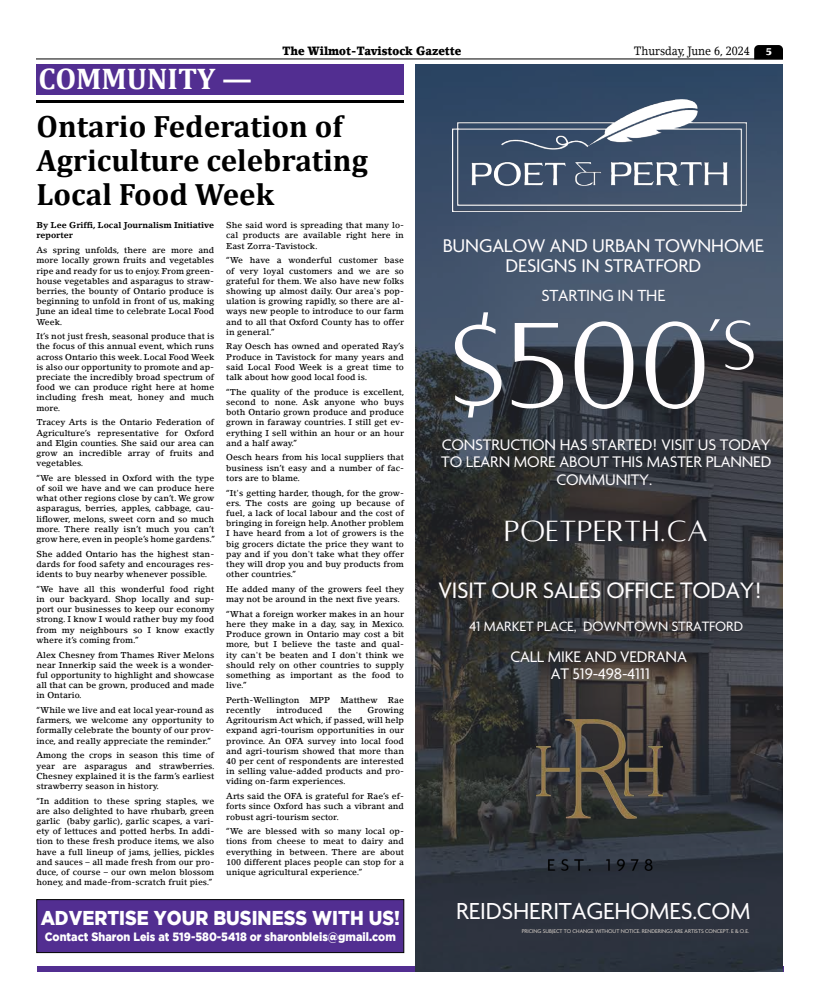
<style>
.page{position:relative;width:819px;height:1008px;background:#fff}
.page>*{position:absolute;margin:0;border:0;box-sizing:border-box;transform-origin:0 0}
.t1{font:133.2px "Alta caption";color:#fffdfe}
.t2{font:32.3px "Alta caption";letter-spacing:-.01em;color:#fffdfe}
.t3{font:700 31px/34px "Cambria";color:#000}
.t4{font:700 30px "Cambria";color:#fff}
.t5{font:25.1px "Agenda One";letter-spacing:-.01em;color:#fffdfe}
.t6{font:24.2px "Agenda One";letter-spacing:-.01em;color:#fffdfe}
.t7{font:900 20px "Gotham";color:#fff;scale:.9 1}
.t8{font:19.9px/20.5px "Agenda One";letter-spacing:-.01em;color:#fffdfe;text-align:center}
.t9{font:17.4px "Agenda One";letter-spacing:-.01em;color:#fffdfe}
.t10{font:16.6px/17.4px "Agenda One";letter-spacing:-.01em;color:#fffdfe;text-align:center}
.t11{font:14.7px "Agenda One";letter-spacing:-.01em;color:#fffdfe}
.t12{font:900 12px "Gotham";color:#fff;scale:.9 1}
.t13{font:900 12px "Lino Letter Std";color:#000;scale:.9 1}
.t14{font:12px "Lino Letter Std";color:#000;scale:.9 1}
.t15{font:900 10px "Lino Letter Std";color:#fff}
.t16{font:500 8.5px/10.2px "Lino Letter Std";color:#000;text-align:justify}
.t17{font:700 8.5px/10.2px "Lino Letter Std";color:#000}
.t18{font:5.9px "Agenda One";letter-spacing:-.01em;color:#d8d1ca}
</style>
<div class="page">
<hr style="left:36px;top:58px;width:747px;height:1px;background:#000">
<svg style="left:754px;top:45px;width:29px;height:14px"></svg>
<div style="left:37px;top:966px;width:747px;height:6px;background:#522e91"></div>
<div style="left:36px;top:899px;width:368px;height:54px;background:#522e91;border:1px solid #000"></div>
<div style="left:36px;top:64px;width:367px;height:31px;background:#522e91"></div>
<hr style="left:36px;top:100px;width:367px;height:3px;background:#000">
<img style="left:416px;top:64px;width:367px;height:908px">
<img style="left:536px;top:720px;width:127px;height:151px">
<img style="left:453px;top:99px;width:294px;height:112px">
<h3 class="t4" style="left:39px;top:58px;width:215px">COMMUNITY —</h3>
<h3 class="t13" style="left:282px;top:43px;width:201px">The Wilmot-Tavistock Gazette</h3>
<h3 class="t14" style="left:634px;top:43px;width:130px">Thursday, June 6, 2024</h3>
<p class="t15" style="left:766px;top:46px;width:8px">5</p>
<h3 class="t3" style="left:37px;top:109px;width:333px">Ontario Federation of<br>Agriculture celebrating<br>Local Food Week</h3>
<p class="t17" style="left:37px;top:220px;width:179px">By Lee Griffi, Local Journalism Initiative reporter</p>
<p class="t16" style="left:37px;top:245px;width:179px">As spring unfolds, there are more and more locally grown fruits and vegetables ripe and ready for us to enjoy. From green&shy;house vegetables and asparagus to straw&shy;berries, the bounty of Ontario produce is beginning to unfold in front of us, making June an ideal time to celebrate Local Food Week.</p>
<p class="t16" style="left:37px;top:331px;width:179px">It’s not just fresh, seasonal produce that is the focus of this annual event, which runs across Ontario this week. Local Food Week is also our opportunity to promote and ap&shy;preciate the incredibly broad spectrum of food we can produce right here at home including fresh meat, honey and much more.</p>
<p class="t16" style="left:37px;top:417px;width:179px">Tracey Arts is the Ontario Federation of Agriculture’s representative for Oxford and Elgin counties. She said our area can grow an incredible array of fruits and vegetables.</p>
<p class="t16" style="left:37px;top:473px;width:180px">“We are blessed in Oxford with the type of soil we have and we can produce here what other regions close by can’t. We grow asparagus, berries, apples, cabbage, cau&shy;liflower, melons, sweet corn and so much more. There really isn’t much you can’t grow here, even in people’s home gardens.”</p>
<p class="t16" style="left:37px;top:549px;width:179px">She added Ontario has the highest stan&shy;dards for food safety and encourages res&shy;idents to buy nearby whenever possible.</p>
<p class="t16" style="left:37px;top:584px;width:179px">“We have all this wonderful food right in our backyard. Shop locally and sup&shy;port our businesses to keep our economy strong. I know I would rather buy my food from my neighbours so I know exactly where it’s coming from.”</p>
<p class="t16" style="left:37px;top:649px;width:179px">Alex Chesney from Thames River Melons near Innerkip said the week is a wonder&shy;ful opportunity to highlight and showcase all that can be grown, produced and made in Ontario.</p>
<p class="t16" style="left:37px;top:705px;width:179px">“While we live and eat local year-round as farmers, we welcome any opportunity to formally celebrate the bounty of our prov&shy;ince, and really appreciate the reminder.”</p>
<p class="t16" style="left:37px;top:750px;width:180px">Among the crops in season this time of year are asparagus and strawberries.<br>Chesney explained it is the farm’s earliest strawberry season in history.</p>
<p class="t16" style="left:37px;top:796px;width:179px">“In addition to these spring staples, we are also delighted to have rhubarb, green garlic (baby garlic), garlic scapes, a vari&shy;ety of lettuces and potted herbs. In addi&shy;tion to these fresh produce items, we also have a full lineup of jams, jellies, pickles and sauces – all made fresh from our pro&shy;duce, of course – our own melon blossom honey, and made-from-scratch fruit pies.”</p>
<p class="t16" style="left:226px;top:220px;width:179px">She said word is spreading that many lo&shy;cal products are available right here in East Zorra-Tavistock.</p>
<p class="t16" style="left:226px;top:255px;width:179px">“We have a wonderful customer base of very loyal customers and we are so grateful for them. We also have new folks showing up almost daily. Our area's pop&shy;ulation is growing rapidly, so there are al&shy;ways new people to introduce to our farm and to all that Oxford County has to offer in general.”</p>
<p class="t16" style="left:226px;top:341px;width:179px">Ray Oesch has owned and operated Ray’s Produce in Tavistock for many years and said Local Food Week is a great time to talk about how good local food is.</p>
<p class="t16" style="left:226px;top:387px;width:180px">“The quality of the produce is excellent, second to none. Ask anyone who buys both Ontario grown produce and produce grown in faraway countries. I still get ev&shy;erything I sell within an hour or an hour and a half away.”</p>
<p class="t16" style="left:226px;top:452px;width:179px">Oesch hears from his local suppliers that business isn’t easy and a number of fac&shy;tors are to blame.</p>
<p class="t16" style="left:226px;top:487px;width:179px">“It's getting harder, though, for the grow&shy;ers. The costs are going up because of fuel, a lack of local labour and the cost of bringing in foreign help. Another problem I have heard from a lot of growers is the big grocers dictate the price they want to pay and if you don't take what they offer they will drop you and buy products from other countries.”</p>
<p class="t16" style="left:226px;top:584px;width:179px">He added many of the growers feel they may not be around in the next five years.</p>
<p class="t16" style="left:226px;top:609px;width:180px">“What a foreign worker makes in an hour here they make in a day, say, in Mexico.<br>Produce grown in Ontario may cost a bit more, but I believe the taste and qual&shy;ity can't be beaten and I don't think we should rely on other countries to supply something as important as the food to live.”</p>
<p class="t16" style="left:226px;top:695px;width:179px">Perth-Wellington MPP Matthew Rae recently</p>
<p class="t16" style="left:226px;top:705px;width:179px;text-indent:141px">Growing Agritourism Act which, if passed, will help expand agri-tourism opportunities in our province. An OFA survey into local food and agri-tourism showed that more than 40 per cent of respondents are interested in selling value-added products and pro&shy;viding on-farm experiences.</p>
<p class="t16" style="left:226px;top:791px;width:179px">Arts said the OFA is grateful for Rae’s ef&shy;forts since Oxford has such a vibrant and robust agri-tourism sector.</p>
<p class="t16" style="left:226px;top:826px;width:179px">“We are blessed with so many local op&shy;tions from cheese to meat to dairy and everything in between. There are about 100 different places people can stop for a unique agricultural experience.”</p>
<p class="t16" style="left:276px;top:705px;width:47px">introduced</p>
<p class="t16" style="left:338px;top:705px;width:15px">the</p>
<h3 class="t7" style="left:41px;top:906px;width:401px">ADVERTISE YOUR BUSINESS WITH US!</h3>
<h3 class="t12" style="left:45px;top:929px;width:392px">Contact Sharon Leis at 519-580-5418 or sharonbleis@gmail.com</h3>
<h3 class="t8" style="left:443px;top:236px;width:323px">BUNGALOW AND URBAN TOWNHOME<br>DESIGNS IN STRATFORD</h3>
<h3 class="t9" style="left:541px;top:286px;width:126px">STARTING IN THE</h3>
<h1 class="t1" style="left:449px;top:292px;width:310px">$500<sup>’S</sup></h1>
<h3 class="t10" style="left:441px;top:436px;width:332px">CONSTRUCTION HAS STARTED! VISIT US TODAY<br>TO LEARN MORE ABOUT THIS MASTER PLANNED<br>COMMUNITY.</h3>
<h2 class="t2" style="left:504px;top:513px;width:206px">POETPERTH.CA</h2>
<h3 class="t6" style="left:439px;top:578px;width:326px">VISIT OUR SALES OFFICE TODAY!</h3>
<h3 class="t11" style="left:469px;top:618px;width:275px">41 MARKET PLACE, DOWNTOWN STRATFORD</h3>
<h3 class="t10" style="left:510px;top:648px;width:178px">CALL MIKE AND VEDRANA<br>AT 519-498-4111</h3>
<h3 class="t5" style="left:456px;top:898px;width:296px">REIDSHERITAGEHOMES.COM</h3>
<p class="t18" style="left:522px;top:928px;width:229px">PRICING SUBJECT TO CHANGE WITHOUT NOTICE. RENDERINGS ARE ARTISTS CONCEPT. E &amp; O.E.</p>
</div>
